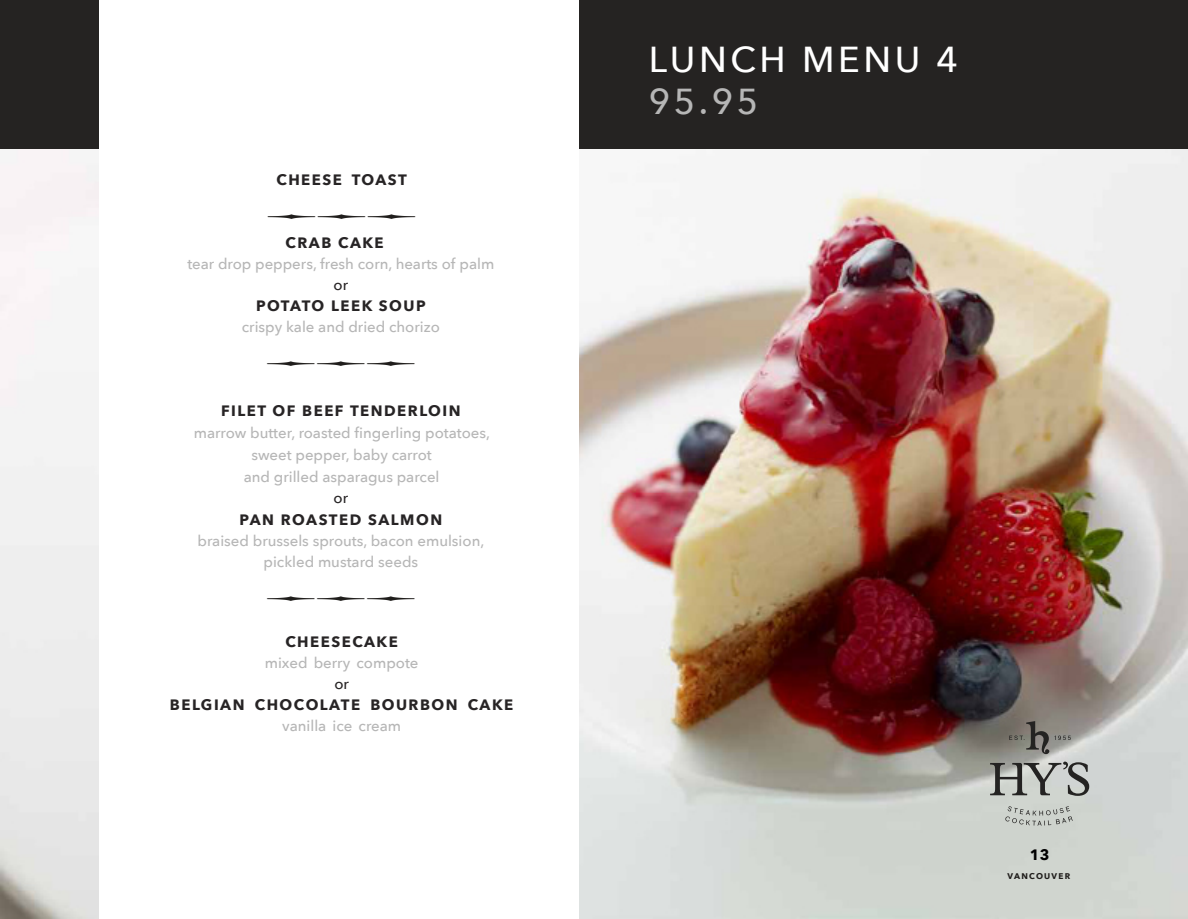
<style>
.page{position:relative;width:1188px;height:919px;background:#fff}
.page>*{position:absolute;margin:0;border:0;box-sizing:border-box;transform-origin:0 0}
.t1{font:500 36px "Avenir Next";letter-spacing:.1em;color:#fff}
.t2{font:500 36px "Avenir Next";color:#b6b6b6}
.t3{font:500 15px/22.2px "Avenir Next";color:#b6b6b6;text-align:center}
.t4{font:700 15px "Avenir Next";letter-spacing:.1em;color:#272425}
.t5{font:500 15px "Avenir Next";color:#272425}
.t6{font:700 15px "Avenir Next";color:#000}
.t7{font:700 8.25px "Avenir Next";letter-spacing:.15em;color:#201e1c}
</style>
<div class="page">
<img style="left:579px;top:149px;width:609px;height:769px">
<img style="left:0;top:149px;width:99px;height:769px">
<div style="left:0;top:1px;width:1188px;height:148px;background:#252322"></div>
<svg style="left:990px;top:761px;width:99px;height:34px;background:#9a9c99"></svg>
<svg style="left:1005px;top:805px;width:68px;height:20px"></svg>
<svg style="left:1009px;top:721px;width:62px;height:33px;background:#7f7c76"></svg>
<div style="left:99px;top:1px;width:479px;height:917px;background:#fff"></div>
<p class="t4" style="left:276px;top:170px;width:132px">CHEESE TOAST</p>
<p class="t4" style="left:286px;top:233px;width:100px">CRAB CAKE</p>
<p class="t3" style="left:187px;top:253px;width:309px">tear drop peppers, fresh corn, hearts of palm</p>
<p class="t5" style="left:334px;top:275px;width:16px">or</p>
<p class="t4" style="left:256px;top:296px;width:171px">POTATO LEEK SOUP</p>
<p class="t3" style="left:242px;top:316px;width:199px">crispy kale and dried chorizo</p>
<p class="t4" style="left:221px;top:401px;width:241px">FILET OF BEEF TENDERLOIN</p>
<p class="t3" style="left:194px;top:422px;width:298px">marrow butter, roasted fingerling potatoes, sweet pepper, baby carrot<br>and grilled asparagus parcel</p>
<p class="t5" style="left:334px;top:488px;width:16px">or</p>
<p class="t4" style="left:240px;top:509px;width:204px">PAN ROASTED SALMON</p>
<p class="t3" style="left:197px;top:530px;width:288px;line-height:21px">braised brussels sprouts, bacon emulsion, pickled mustard seeds</p>
<p class="t4" style="left:285px;top:632px;width:114px">CHEESECAKE</p>
<p class="t3" style="left:265px;top:652px;width:155px">mixed berry compote</p>
<p class="t5" style="left:334px;top:674px;width:16px">or</p>
<p class="t4" style="left:170px;top:695px;width:345px">BELGIAN CHOCOLATE BOURBON CAKE</p>
<p class="t3" style="left:282px;top:715px;width:121px">vanilla ice cream</p>
<h1 class="t1" style="left:649px;top:36px;width:311px">LUNCH MENU 4</h1>
<h1 class="t2" style="left:649px;top:78px;width:111px">95.95</h1>
<p class="t6" style="left:1030px;top:844px;width:21px">13</p>
<p class="t7" style="left:1008px;top:870px;width:64px">VANCOUVER</p>
</div>
